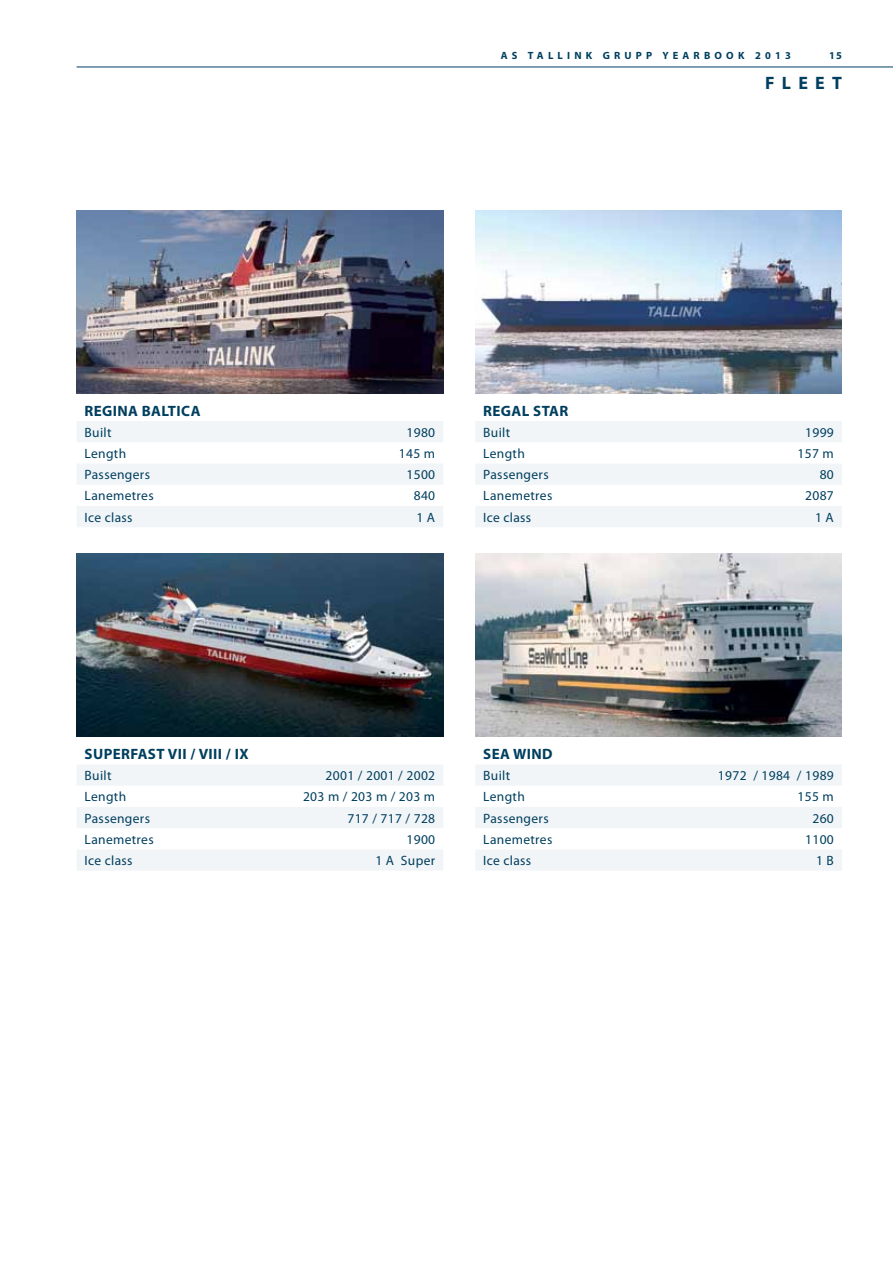
<style>
.page{position:relative;width:893px;height:1263px;background:#fff}
.page>*{position:absolute;margin:0;border:0;box-sizing:border-box;transform-origin:0 0}
.t1{font:700 18px "Myriad Pro";letter-spacing:.4em;color:#003f5f}
.t2{font:700 15px "Myriad Pro";letter-spacing:.025em;color:#003f5f}
.t3{font:13.5px "Myriad Pro";letter-spacing:.025em;color:#003f5f}
.t4{font:700 10.5px "Myriad Pro";letter-spacing:.4em;color:#003f5f}
</style>
<div class="page">
<hr style="left:77px;top:67px;width:816px;height:1px;background:#003f5f">
<svg style="left:77px;top:421px;width:366px;height:106px"></svg>
<img style="left:77px;top:210px;width:366px;height:183px">
<img style="left:77px;top:554px;width:366px;height:183px">
<svg style="left:77px;top:765px;width:366px;height:105px"></svg>
<svg style="left:475px;top:421px;width:367px;height:106px"></svg>
<img style="left:475px;top:210px;width:367px;height:183px">
<svg style="left:475px;top:765px;width:367px;height:105px"></svg>
<img style="left:475px;top:554px;width:367px;height:183px">
<p class="t4" style="left:501px;top:49px;width:292px">AS TALLINK GRUPP YEARBOOK 2013</p>
<p class="t4" style="left:829px;top:49px;width:14px">15</p>
<h1 class="t1" style="left:765px;top:71px;width:78px">FLEET</h1>
<p class="t2" style="left:85px;top:401px;width:117px">REGINA BALTICA</p>
<p class="t3" style="left:85px;top:424px;width:28px">Built</p>
<p class="t3" style="left:406px;top:424px;width:30px">1980</p>
<p class="t3" style="left:85px;top:445px;width:43px">Length</p>
<p class="t3" style="left:399px;top:445px;width:38px">145 m</p>
<p class="t3" style="left:85px;top:466px;width:67px">Passengers</p>
<p class="t3" style="left:406px;top:466px;width:30px">1500</p>
<p class="t3" style="left:85px;top:488px;width:71px">Lanemetres</p>
<p class="t3" style="left:414px;top:488px;width:23px">840</p>
<p class="t3" style="left:85px;top:509px;width:49px">Ice class</p>
<p class="t3" style="left:416px;top:509px;width:20px">1 A</p>
<p class="t2" style="left:483px;top:401px;width:87px">REGAL STAR</p>
<p class="t3" style="left:483px;top:424px;width:28px">Built</p>
<p class="t3" style="left:805px;top:424px;width:30px">1999</p>
<p class="t3" style="left:483px;top:445px;width:43px">Length</p>
<p class="t3" style="left:798px;top:445px;width:38px">157 m</p>
<p class="t3" style="left:483px;top:466px;width:67px">Passengers</p>
<p class="t3" style="left:820px;top:466px;width:16px">80</p>
<p class="t3" style="left:483px;top:488px;width:71px">Lanemetres</p>
<p class="t3" style="left:805px;top:488px;width:30px">2087</p>
<p class="t3" style="left:483px;top:509px;width:49px">Ice class</p>
<p class="t3" style="left:815px;top:509px;width:20px">1 A</p>
<p class="t2" style="left:85px;top:744px;width:165px">SUPERFAST VII / VIII / IX</p>
<p class="t3" style="left:85px;top:767px;width:28px">Built</p>
<p class="t3" style="left:326px;top:767px;width:111px">2001 / 2001 / 2002</p>
<p class="t3" style="left:85px;top:788px;width:43px">Length</p>
<p class="t3" style="left:303px;top:788px;width:134px">203 m / 203 m / 203 m</p>
<p class="t3" style="left:85px;top:810px;width:67px">Passengers</p>
<p class="t3" style="left:347px;top:810px;width:89px">717 / 717 / 728</p>
<p class="t3" style="left:85px;top:831px;width:71px">Lanemetres</p>
<p class="t3" style="left:406px;top:831px;width:30px">1900</p>
<p class="t3" style="left:85px;top:852px;width:49px">Ice class</p>
<p class="t3" style="left:375px;top:852px;width:61px">1 A Super</p>
<p class="t2" style="left:483px;top:744px;width:69px">SEA WIND</p>
<p class="t3" style="left:483px;top:767px;width:28px">Built</p>
<p class="t3" style="left:718px;top:767px;width:117px">1972 / 1984 / 1989</p>
<p class="t3" style="left:483px;top:788px;width:43px">Length</p>
<p class="t3" style="left:798px;top:788px;width:38px">155 m</p>
<p class="t3" style="left:483px;top:810px;width:67px">Passengers</p>
<p class="t3" style="left:812px;top:810px;width:23px">260</p>
<p class="t3" style="left:483px;top:831px;width:71px">Lanemetres</p>
<p class="t3" style="left:805px;top:831px;width:30px">1100</p>
<p class="t3" style="left:483px;top:852px;width:49px">Ice class</p>
<p class="t3" style="left:816px;top:852px;width:19px">1 B</p>
</div>
